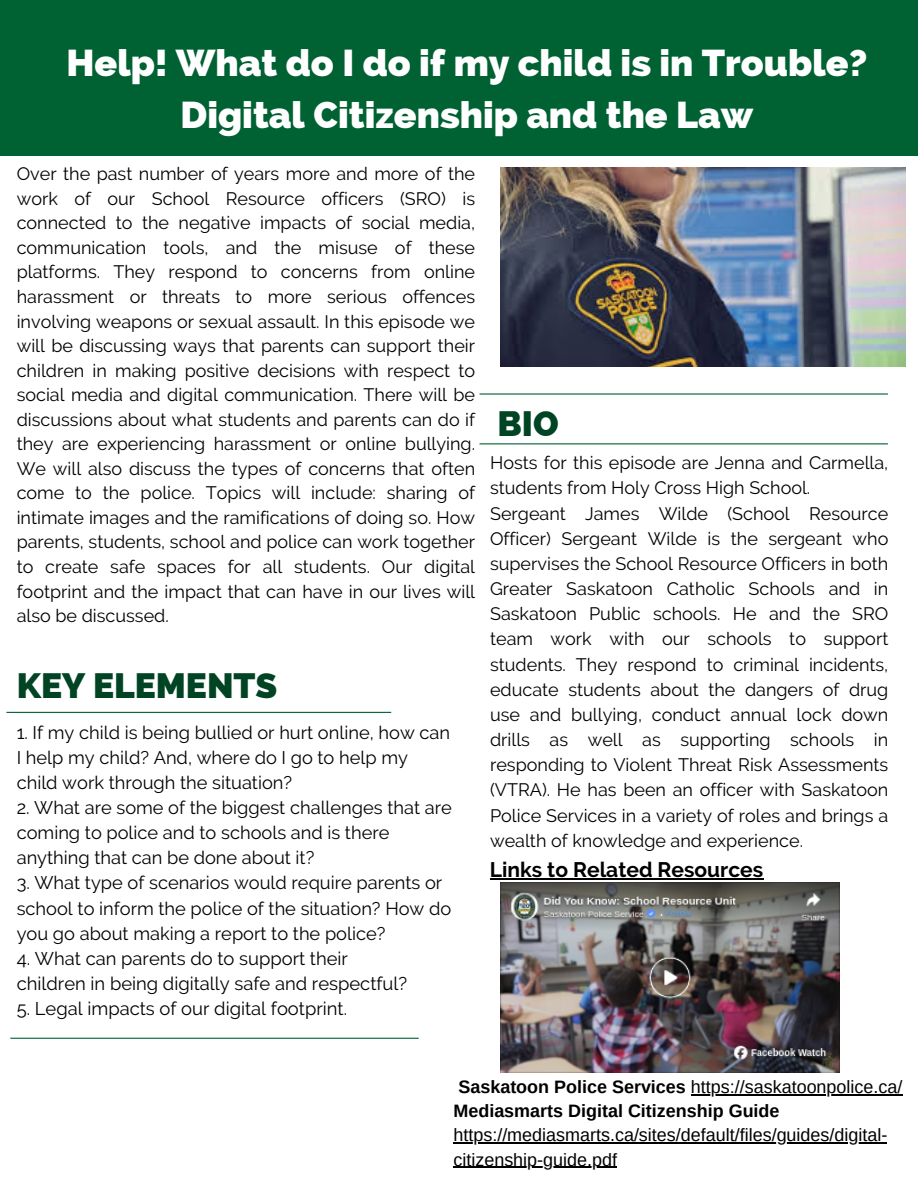
<style>
.page{position:relative;width:918px;height:1188px;background:#fff}
.page>*{position:absolute;margin:0;border:0;box-sizing:border-box;transform-origin:0 0}
.t1{font:800 37.5px/51.8px "Raleway";color:#fff;text-align:center}
.t2{font:800 35.25px "Raleway";color:#014424}
.t3{font:700 21px "Raleway";color:#000}
.t4{font:18.45px/25px "Raleway";color:#000}
.t5{font:18.3px/25px "Raleway";color:#000}
.t6{font:18px/24.6px "Raleway";color:#000;text-align:justify}
.t7{font:18px/24.2px "Arimo";color:#000}
.t8{font:700 18px "Arimo";color:#000}
.s1{font-weight:700}
</style>
<div class="page">
<img style="left:501px;top:167px;width:405px;height:199px">
<div style="left:0;top:0;width:918px;height:155px;background:#006233"></div>
<hr style="left:6px;top:712px;width:385px;height:1px;background:#006233">
<hr style="left:480px;top:443px;width:408px;height:1px;background:#006233">
<hr style="left:480px;top:393px;width:408px;height:2px;background:#006233">
<hr style="left:10px;top:1038px;width:409px;height:1px;background:#006233">
<img style="left:501px;top:883px;width:339px;height:190px">
<hr style="left:490px;top:878px;width:273px;height:1px;background:#000">
<hr style="left:691px;top:1094px;width:211px;height:2px;background:#000">
<hr style="left:453px;top:1143px;width:434px;height:1px;background:#000">
<hr style="left:453px;top:1167px;width:164px;height:1px;background:#000">
<p class="t1" style="left:66px;top:37px;width:803px">Help! What do I do if my child is in Trouble?<br>Digital Citizenship and the Law</p>
<p class="t6" style="left:17px;top:162px;width:460px">Over the past number of years more and more of the work of our School Resource officers (SRO) is connected to the negative impacts of social media, communication tools, and the misuse of these platforms. They respond to concerns from online harassment or threats to more serious offences involving weapons or sexual assault. In this episode we will be discussing ways that parents can support their children in making positive decisions with respect to social media and digital communication. There will be discussions about what students and parents can do if they are experiencing harassment or online bullying.<br>We will also discuss the types of concerns that often come to the police. Topics will include: sharing of intimate images and the ramifications of doing so. How parents, students, school and police can work together to create safe spaces for all students. Our digital footprint and the impact that can have in our lives will also be discussed.</p>
<p class="t2" style="left:17px;top:665px;width:262px">KEY ELEMENTS</p>
<p class="t5" style="left:17px;top:720px;width:435px">1. If my child is being bullied or hurt online, how can<br>I help my child? And, where do I go to help my child work through the situation?</p>
<p class="t5" style="left:17px;top:795px;width:437px">2. What are some of the biggest challenges that are coming to police and to schools and is there anything that can be done about it?</p>
<p class="t5" style="left:17px;top:870px;width:436px">3. What type of scenarios would require parents or school to inform the police of the situation? How do you go about making a report to the police?</p>
<p class="t4" style="left:17px;top:946px;width:392px">4. What can parents do to support their children in being digitally safe and respectful?</p>
<p class="t4" style="left:17px;top:996px;width:332px">5. Legal impacts of our digital footprint.</p>
<p class="t2" style="left:498px;top:402px;width:63px">BIO</p>
<p class="t6" style="left:490px;top:450px;width:400px;line-height:25.2px">Hosts for this episode are Jenna and Carmella, students from Holy Cross High School.</p>
<p class="t6" style="left:490px;top:501px;width:400px;line-height:25.2px">Sergeant James Wilde (School Resource Officer) Sergeant Wilde is the sergeant who supervises the School Resource Officers in both Greater Saskatoon Catholic Schools and in Saskatoon Public schools. He and the SRO team work with our schools to support students. They respond to criminal incidents, educate students about the dangers of drug use and bullying, conduct annual lock down drills as well as supporting schools in responding to Violent Threat Risk Assessments (VTRA). He has been an officer with Saskatoon Police Services in a variety of roles and brings a wealth of knowledge and experience.</p>
<p class="t3" style="left:490px;top:857px;width:275px">Links to Related Resources</p>
<p class="t7" style="left:458px;top:1075px;width:445px"><span class="s1">Saskatoon Police Services</span> https://saskatoonpolice.ca/</p>
<p class="t8" style="left:453px;top:1101px;width:328px">Mediasmarts Digital Citizenship Guide</p>
<p class="t7" style="left:453px;top:1123px;width:435px">https://mediasmarts.ca/sites/default/files/guides/digital&shy;citizenship-guide.pdf</p>
</div>
